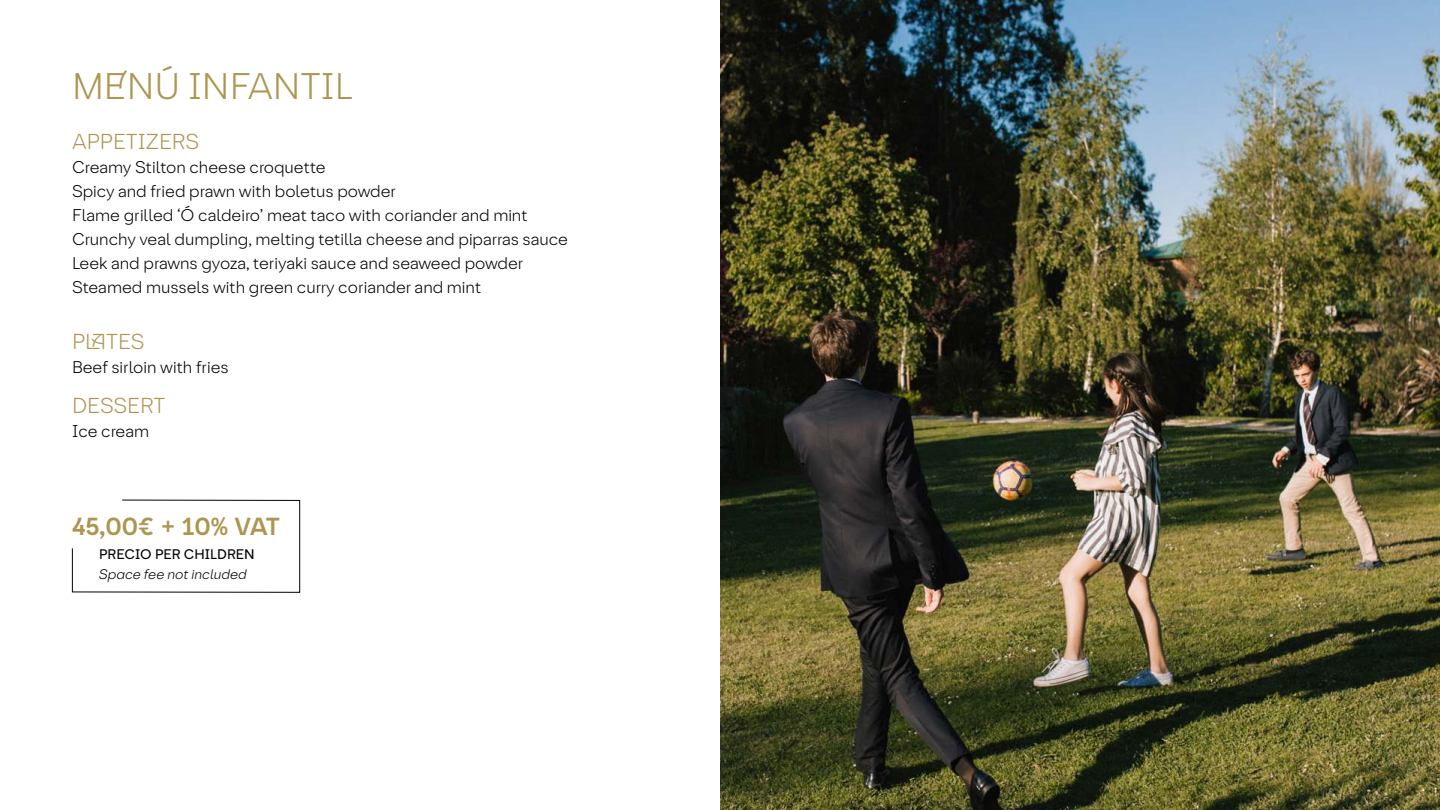
<style>
.page{position:relative;width:1440px;height:810px;background:#fff}
.page>*{position:absolute;margin:0;border:0;box-sizing:border-box;transform-origin:0 0}
.t1{font:300 36px "Vieira";color:#ac9652}
.t2{font:700 24px "Vieira";color:#ac9652}
.t3{font:300 21px "Vieira";color:#ac9652}
.t4{font:300 16.5px/24px "Vieira";color:#000}
.t5{font:italic 300 13.5px "Vieira";color:#000}
.t6{font:13.5px "Vieira";color:#000}
</style>
<div class="page">
<img style="left:720px;top:0;width:720px;height:810px">
<svg style="left:72px;top:499px;width:228px;height:94px"></svg>
<h1 class="t1" style="left:72px;top:66px;width:283px">MENÚ INFANTIL</h1>
<p class="t3" style="left:72px;top:130px;width:129px">APPETIZERS</p>
<p class="t4" style="left:72px;top:156px;width:498px">Creamy Stilton cheese croquette<br>Spicy and fried prawn with boletus powder<br>Flame grilled ‘Ó caldeiro’ meat taco with coriander and mint Crunchy veal dumpling, melting tetilla cheese and piparras sauce Leek and prawns gyoza, teriyaki sauce and seaweed powder Steamed mussels with green curry coriander and mint</p>
<p class="t3" style="left:72px;top:329px;width:74px">PLATES</p>
<p class="t4" style="left:72px;top:355px;width:158px">Beef sirloin with fries</p>
<p class="t3" style="left:72px;top:393px;width:95px">DESSERT</p>
<p class="t4" style="left:72px;top:419px;width:79px">Ice cream</p>
<h2 class="t2" style="left:72px;top:517px;width:210px">45,00€ + 10% VAT</h2>
<p class="t6" style="left:99px;top:546px;width:157px">PRECIO PER CHILDREN</p>
<p class="t5" style="left:99px;top:569px;width:149px">Space fee not included</p>
</div>
